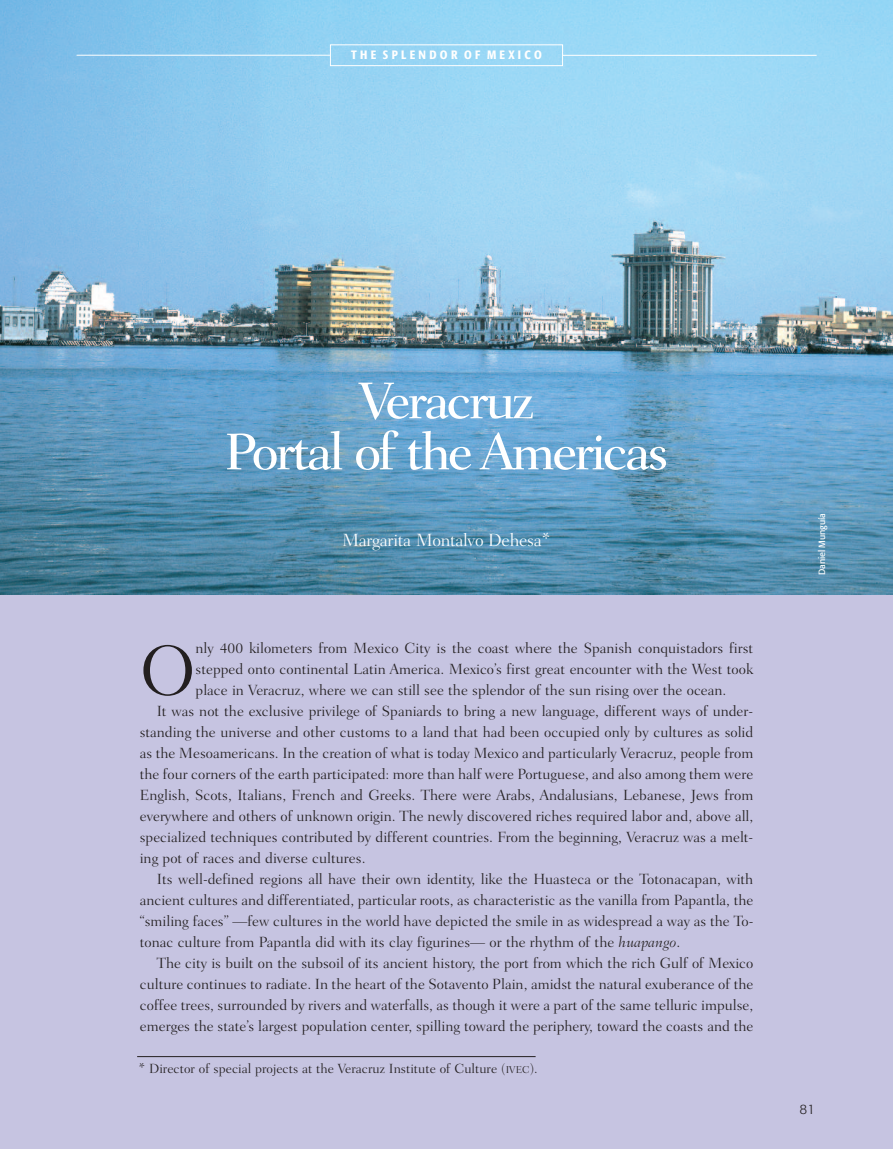
<style>
.page{position:relative;width:893px;height:1149px;background:#fff}
.page>*{position:absolute;margin:0;border:0;box-sizing:border-box;transform-origin:0 0}
.t1{font:300 71.85px "Fairfield LH";color:#231f20}
.t2{font:500 52.5px/51px "Fairfield LH";letter-spacing:-.055em;color:#fff;text-align:center}
.t3{font:300 18px "Fairfield LH";letter-spacing:-.015em;color:#fff}
.t4{font:300 15px "Fairfield LH";color:#231f20}
.t5{font:300 13.5px "Fairfield LH";color:#231f20}
.t6{font:300 13.5px "Formata";color:#231f20}
.t7{font:500 condensed 12px "Formata";letter-spacing:.275em;color:#fff}
.t8{font:9px "Formata";letter-spacing:-.02em;color:#fff}
.s1{font-style:italic}
.s2{font-size:10.2px}
</style>
<div class="page">
<div style="left:0;top:586px;width:893px;height:562px;background:#c6c4e1"></div>
<img style="left:0;top:0;width:893px;height:594px">
<hr style="left:562px;top:55px;width:255px;height:1px;background:#fff">
<div style="left:330px;top:45px;width:233px;height:21px;border:1px solid #fff"></div>
<hr style="left:137px;top:1055px;width:399px;height:1px;background:#231f20">
<hr style="left:77px;top:55px;width:253px;height:1px;background:#fff">
<p class="t7" style="left:351px;top:50px;width:192px">THE SPLENDOR OF MEXICO</p>
<h2 class="t2" style="left:224px;top:380px;width:446px">Veracruz<br>Portal of the Americas</h2>
<p class="t3" style="left:342px;top:533px;width:210px">Margarita Montalvo Dehesa*</p>
<h1 class="t1" style="left:140px;top:642px;width:57px">O</h1>
<p class="t4" style="left:196px;top:641px;width:559px">nly 400 kilometers from Mexico City is the coast where the Spanish conquistadors first</p>
<p class="t4" style="left:196px;top:662px;width:559px">stepped onto continental Latin America. Mexico’s first great encounter with the West took</p>
<p class="t4" style="left:196px;top:683px;width:532px">place in Veracruz, where we can still see the splendor of the sun rising over the ocean.</p>
<p class="t4" style="left:157px;top:704px;width:598px">It was not the exclusive privilege of Spaniards to bring a new language, different ways of under-</p>
<p class="t4" style="left:140px;top:725px;width:615px">standing the universe and other customs to a land that had been occupied only by cultures as solid</p>
<p class="t4" style="left:140px;top:746px;width:615px">as the Mesoamericans. In the creation of what is today Mexico and particularly Veracruz, people from</p>
<p class="t4" style="left:140px;top:767px;width:615px">the four corners of the earth participated: more than half were Portuguese, and also among them were</p>
<p class="t4" style="left:140px;top:788px;width:615px">English, Scots, Italians, French and Greeks. There were Arabs, Andalusians, Lebanese, Jews from</p>
<p class="t4" style="left:140px;top:809px;width:615px">everywhere and others of unknown origin. The newly discovered riches required labor and, above all,</p>
<p class="t4" style="left:140px;top:830px;width:615px">specialized techniques contributed by different countries. From the beginning, Veracruz was a melt-</p>
<p class="t4" style="left:140px;top:851px;width:227px">ing pot of races and diverse cultures.</p>
<p class="t4" style="left:157px;top:872px;width:598px">Its well-defined regions all have their own identity, like the Huasteca or the Totonacapan, with</p>
<p class="t4" style="left:140px;top:893px;width:615px">ancient cultures and differentiated, particular roots, as characteristic as the vanilla from Papantla, the</p>
<p class="t4" style="left:140px;top:914px;width:615px">“smiling faces” —few cultures in the world have depicted the smile in as widespread a way as the To-</p>
<p class="t4" style="left:140px;top:935px;width:542px">tonac culture from Papantla did with its clay figurines— or the rhythm of the <span class="s1">huapango</span>.</p>
<p class="t4" style="left:157px;top:956px;width:598px">The city is built on the subsoil of its ancient history, the port from which the rich Gulf of Mexico</p>
<p class="t4" style="left:140px;top:977px;width:615px">culture continues to radiate. In the heart of the Sotavento Plain, amidst the natural exuberance of the</p>
<p class="t4" style="left:140px;top:998px;width:615px">coffee trees, surrounded by rivers and waterfalls, as though it were a part of the same telluric impulse,</p>
<p class="t4" style="left:140px;top:1019px;width:615px">emerges the state’s largest population center, spilling toward the periphery, toward the coasts and the</p>
<p class="t5" style="left:138px;top:1062px;width:401px">* Director of special projects at the Veracruz Institute of Culture (<span class="s2">IVEC</span>).</p>
<p class="t8" style="left:818px;top:575px;width:63px;rotate:-90deg">Daniel Munguía</p>
<p class="t6" style="left:799px;top:1103px;width:17px">81</p>
</div>
